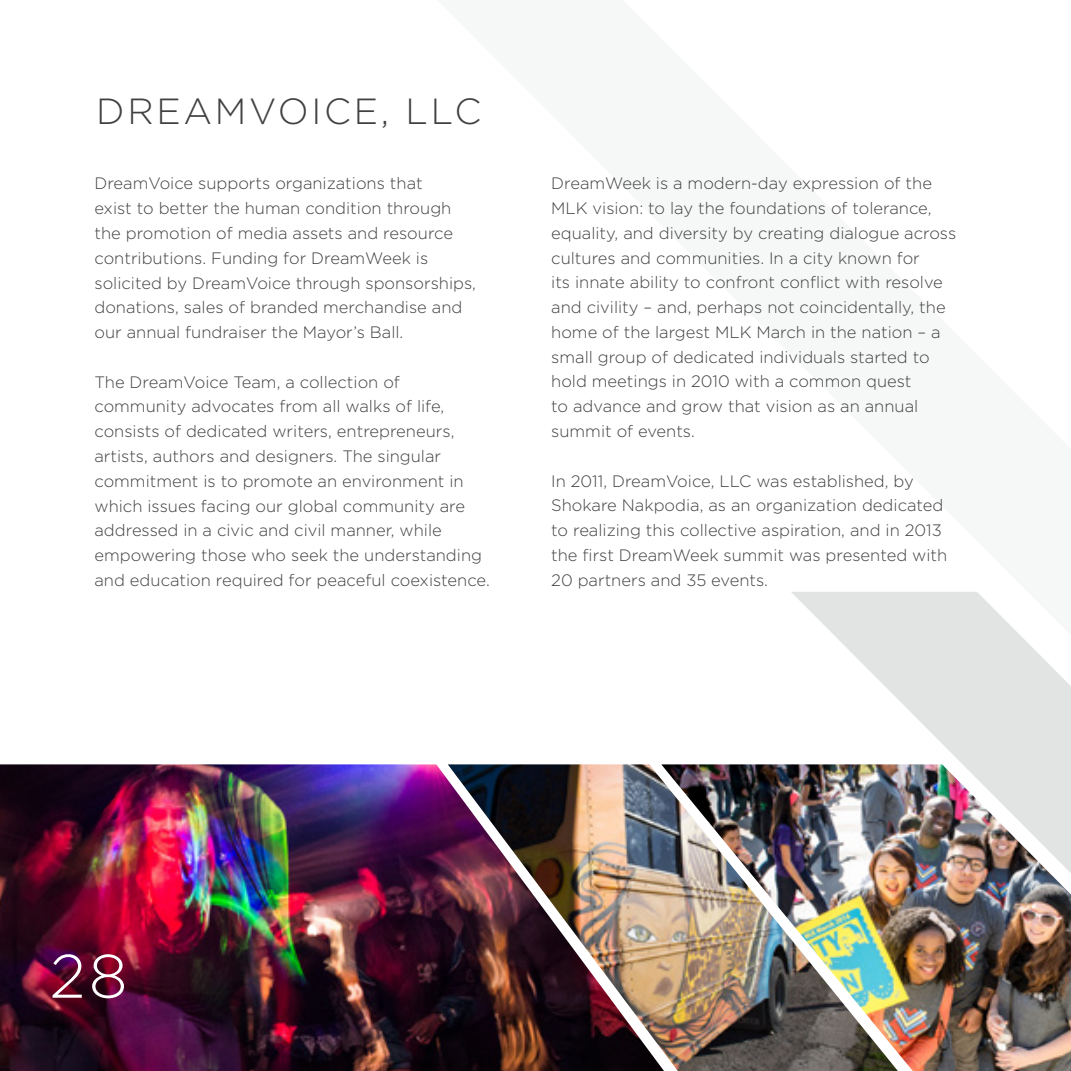
<style>
.page{position:relative;width:1071px;height:1071px;background:#fff}
.page>*{position:absolute;margin:0;border:0;box-sizing:border-box;transform-origin:0 0}
.t1{font:300 61.25px "Gotham";color:#fff}
.t2{font:300 36.4px "Gotham";letter-spacing:.075em;color:#414042}
.t3{font:300 16.45px/24.8px "Gotham";color:#414042}
</style>
<div class="page">
<img style="left:0;top:764px;width:377px;height:307px">
<img style="left:377px;top:764px;width:414px;height:307px">
<img style="left:791px;top:592px;width:280px;height:479px">
<h2 class="t2" style="left:96px;top:88px;width:387px">DREAMVOICE, LLC</h2>
<p class="t3" style="left:95px;top:171px;width:383px">DreamVoice supports organizations that<br>exist to better the human condition through the promotion of media assets and resource contributions. Funding for DreamWeek is solicited by DreamVoice through sponsorships, donations, sales of branded merchandise and our annual fundraiser the Mayor’s Ball.</p>
<p class="t3" style="left:95px;top:369px;width:397px">The DreamVoice Team, a collection of community advocates from all walks of life, consists of dedicated writers, entrepreneurs, artists, authors and designers. The singular commitment is to promote an environment in which issues facing our global community are addressed in a civic and civil manner, while empowering those who seek the understanding and education required for peaceful coexistence.</p>
<p class="t3" style="left:551px;top:170px;width:407px">DreamWeek is a modern-day expression of the MLK vision: to lay the foundations of tolerance, equality, and diversity by creating dialogue across cultures and communities. In a city known for<br>its innate ability to confront conflict with resolve and civility – and, perhaps not coincidentally, the home of the largest MLK March in the nation – a small group of dedicated individuals started to hold meetings in 2010 with a common quest<br>to advance and grow that vision as an annual summit of events.</p>
<p class="t3" style="left:551px;top:468px;width:398px">In 2011, DreamVoice, LLC was established, by Shokare Nakpodia, as an organization dedicated to realizing this collective aspiration, and in 2013 the first DreamWeek summit was presented with 20 partners and 35 events.</p>
<h1 class="t1" style="left:50px;top:937px;width:79px">28</h1>
</div>
